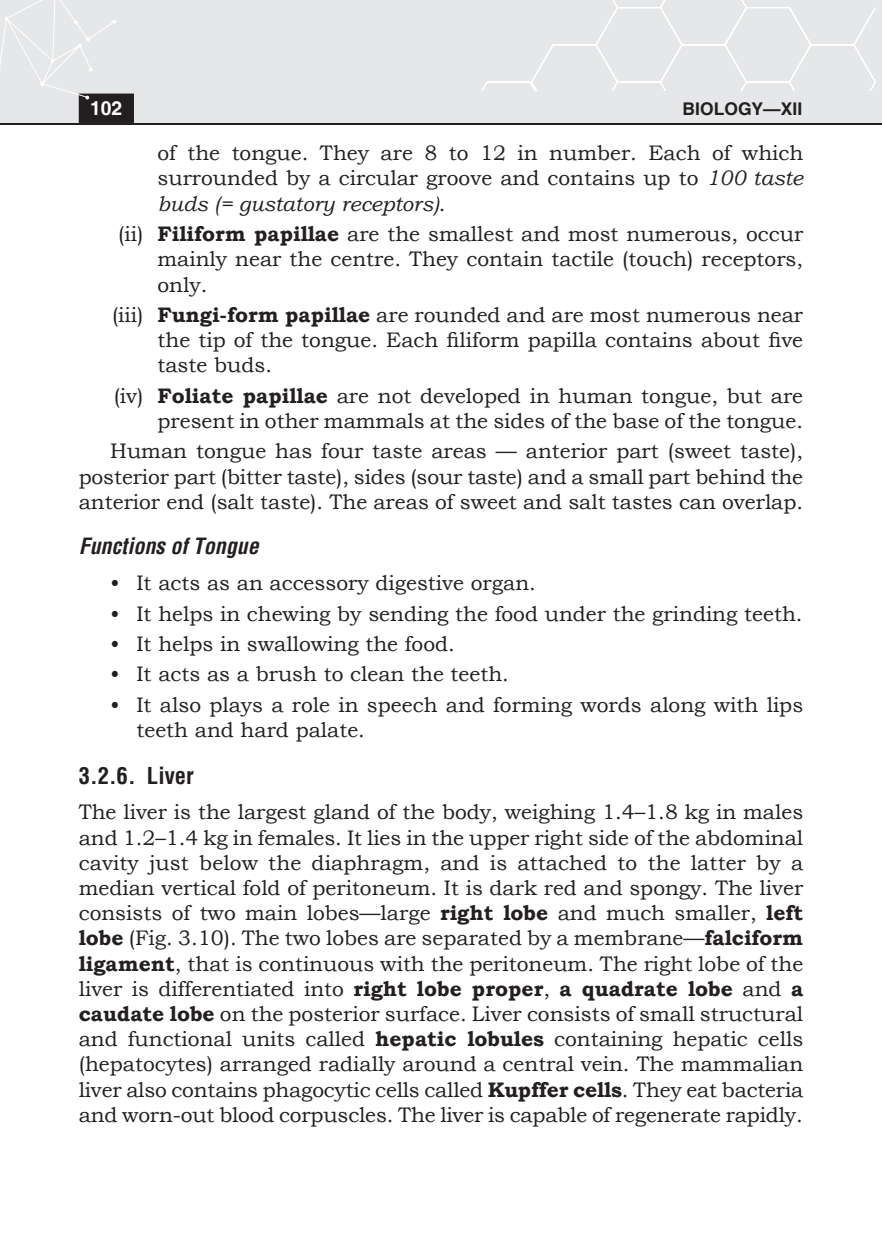
<style>
.page{position:relative;width:882px;height:1260px;background:#fff}
.page>*{position:absolute;margin:0;border:0;box-sizing:border-box;transform-origin:0 0}
.Heading_2{font:700 condensed 22.75px "Helvetica";color:#231f20}
.Heading_3{font:italic 700 condensed 21.88px "Helvetica";color:#231f20}
.Body_text{font:21px/25.2px "Bookman Old Style";color:#231f20}
.indent_1{font:21px/25.2px "Bookman Old Style";color:#231f20;text-align:justify}
.Body{font:21px/25.2px "Bookman Old Style";color:#231f20;text-align:justify}
.t1{font:700 19.25px "Helvetica";color:#fff}
.t2{font:700 17.5px "Helvetica";color:#231f20}
.s1{font-style:italic}
.s2{font-weight:700}
</style>
<div class="page">
<div style="left:0;top:0;width:882px;height:124px;background:#e6e7e9"></div>
<hr style="left:0;top:124px;width:882px;height:1px;background:#231f20">
<svg style="left:482px;top:0;width:394px;height:90px"></svg>
<div style="left:80px;top:94px;width:53px;height:28px;background:#231f20"></div>
<div style="left:79px;top:94px;width:55px;height:29px;border:2px solid #231f20"></div>
<svg style="left:0;top:0;width:116px;height:100px"></svg>
<p class="t1" style="left:90px;top:96px;width:34px">102</p>
<p class="t2" style="left:683px;top:98px;width:121px">BIOLOGY—XII</p>
<p class="indent_1" style="left:158px;top:141px;width:647px">of the tongue. They are 8 to 12 in number. Each of which surrounded by a circular groove and contains up to <span class="s1">100 taste buds (= gustatory receptors)</span>.</p>
<p class="indent_1" style="left:158px;top:221px;width:647px;text-indent:-39px">(ii) <span class="s2">Filiform papillae</span> are the smallest and most numerous, occur mainly near the centre. They contain tactile (touch) receptors, only.</p>
<p class="indent_1" style="left:158px;top:302px;width:647px;text-indent:-45px">(iii) <span class="s2">Fungi-form papillae</span> are rounded and are most numerous near the tip of the tongue. Each filiform papilla contains about five taste buds.</p>
<p class="indent_1" style="left:114px;top:383px;width:691px;text-align:right">(iv) <span class="s2">Foliate papillae</span> are not developed in human tongue, but are present in other mammals at the sides of the base of the tongue.</p>
<p class="Body" style="left:79px;top:439px;width:726px;text-indent:32px">Human tongue has four taste areas — anterior part (sweet taste), posterior part (bitter taste), sides (sour taste) and a small part behind the anterior end (salt taste). The areas of sweet and salt tastes can overlap.</p>
<p class="Heading_3" style="left:79px;top:532px;width:181px">Functions of Tongue</p>
<p class="Body_text" style="left:110px;top:570px;width:427px">• It acts as an accessory digestive organ.</p>
<p class="Body_text" style="left:110px;top:601px;width:694px">• It helps in chewing by sending the food under the grinding teeth.</p>
<p class="Body_text" style="left:110px;top:631px;width:346px">• It helps in swallowing the food.</p>
<p class="Body_text" style="left:110px;top:662px;width:400px">• It acts as a brush to clean the teeth.</p>
<p class="Body_text" style="left:136px;top:692px;width:668px;text-indent:-26px">• It also plays a role in speech and forming words along with lips teeth and hard palate.</p>
<p class="Heading_2" style="left:79px;top:760px;width:116px">3.2.6. Liver</p>
<p class="Body_text" style="left:79px;top:800px;width:726px;text-align:justify">The liver is the largest gland of the body, weighing 1.4–1.8 kg in males and 1.2–1.4 kg in females. It lies in the upper right side of the abdominal cavity just below the diaphragm, and is attached to the latter by a median vertical fold of peritoneum. It is dark red and spongy. The liver consists of two main lobes—large <span class="s2">right lobe</span> and much smaller, <span class="s2">left lobe</span> (Fig. 3.10). The two lobes are separated by a membrane—<span class="s2">falciform ligament</span>, that is continuous with the peritoneum. The right lobe of the liver is differentiated into <span class="s2">right lobe proper</span>, <span class="s2">a quadrate lobe</span> and <span class="s2">a caudate lobe</span> on the posterior surface. Liver consists of small structural and functional units called <span class="s2">hepatic lobules</span> containing hepatic cells (hepatocytes) arranged radially around a central vein. The mammalian liver also contains phagocytic cells called <span class="s2">Kupffer cells</span>. They eat bacteria and worn-out blood corpuscles. The liver is capable of regenerate rapidly.</p>
</div>
